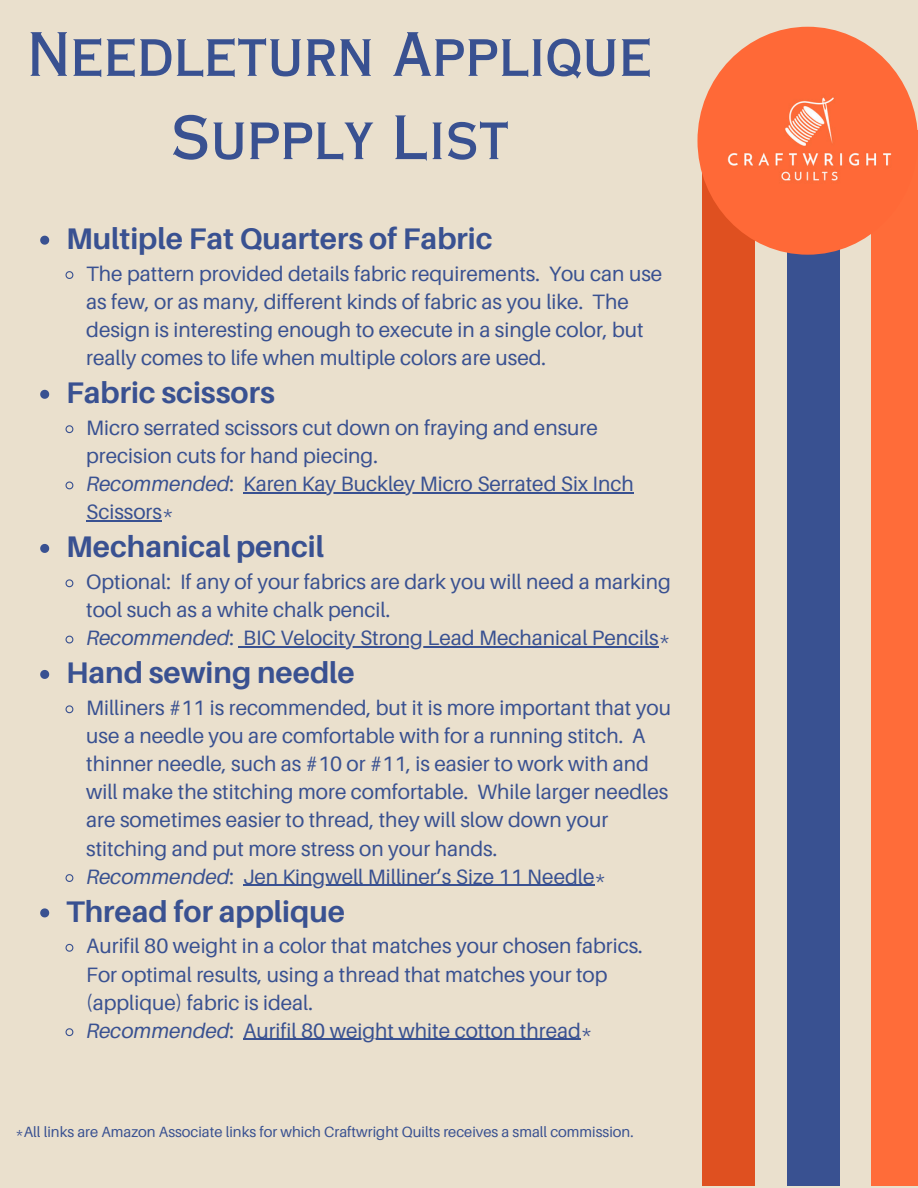
<style>
.page{position:relative;width:918px;height:1188px;background:#eae0cd}
.page>*{position:absolute;margin:0;border:0;box-sizing:border-box;transform-origin:0 0}
.t1{font:60px/83.2px "Copperplate Gothic LT Pro 30 AB";color:#395191;text-align:center}
.t2{font:700 29.85px "Aileron";color:#395191}
.t3{font:20.85px/28.2px "Aileron";color:#395191}
.t4{font:14.85px "Aileron";color:#395191}
.s1{font-style:italic}
</style>
<div class="page">
<div style="left:702px;top:131px;width:53px;height:1055px;background:#df5020"></div>
<div style="left:787px;top:131px;width:52px;height:1055px;background:#395191"></div>
<div style="left:871px;top:131px;width:47px;height:1055px;background:#ff6c39"></div>
<div style="left:697px;top:27px;width:221px;height:228px;background:#ff6937;border-radius:50%"></div>
<svg style="left:40px;top:236px;width:9px;height:9px"></svg>
<svg style="left:65px;top:271px;width:9px;height:8px"></svg>
<svg style="left:40px;top:390px;width:9px;height:9px"></svg>
<svg style="left:65px;top:425px;width:9px;height:9px"></svg>
<svg style="left:65px;top:481px;width:9px;height:9px"></svg>
<hr style="left:243px;top:492px;width:391px;height:1px;background:#395191">
<hr style="left:86px;top:520px;width:76px;height:1px;background:#395191">
<svg style="left:40px;top:544px;width:9px;height:9px"></svg>
<svg style="left:65px;top:579px;width:9px;height:9px"></svg>
<svg style="left:65px;top:635px;width:9px;height:9px"></svg>
<hr style="left:243px;top:646px;width:416px;height:1px;background:#395191">
<svg style="left:40px;top:670px;width:9px;height:9px"></svg>
<svg style="left:65px;top:705px;width:9px;height:9px"></svg>
<svg style="left:65px;top:874px;width:9px;height:8px"></svg>
<hr style="left:243px;top:885px;width:351px;height:1px;background:#395191">
<svg style="left:40px;top:908px;width:9px;height:9px"></svg>
<svg style="left:65px;top:943px;width:9px;height:9px"></svg>
<svg style="left:65px;top:1028px;width:9px;height:9px"></svg>
<hr style="left:243px;top:1039px;width:338px;height:1px;background:#395191">
<p class="t1" style="left:27px;top:21px;width:627px">Needleturn Applique<br>Supply List</p>
<p class="t2" style="left:66px;top:220px;width:428px">Multiple Fat Quarters of Fabric</p>
<p class="t3" style="left:86px;top:259px;width:578px">The pattern provided details fabric requirements. You can use as few, or as many, different kinds of fabric as you like. The design is interesting enough to execute in a single color, but really comes to life when multiple colors are used.</p>
<p class="t2" style="left:66px;top:374px;width:210px">Fabric scissors</p>
<p class="t3" style="left:86px;top:413px;width:513px">Micro serrated scissors cut down on fraying and ensure precision cuts for hand piecing.</p>
<p class="t3" style="left:86px;top:469px;width:549px"><span class="s1">Recommended</span>: Karen Kay Buckley Micro Serrated Six Inch</p>
<p class="t3" style="left:86px;top:497px;width:89px">Scissors*</p>
<p class="t2" style="left:66px;top:528px;width:259px">Mechanical pencil</p>
<p class="t3" style="left:86px;top:567px;width:586px">Optional: If any of your fabrics are dark you will need a marking</p>
<p class="t3" style="left:86px;top:595px;width:586px">tool such as a white chalk pencil.<br><span class="s1">Recommended</span>: BIC Velocity Strong Lead Mechanical Pencils*</p>
<p class="t2" style="left:66px;top:654px;width:290px">Hand sewing needle</p>
<p class="t3" style="left:86px;top:693px;width:586px">Milliners #11 is recommended, but it is more important that you use a needle you are comfortable with for a running stitch. A</p>
<p class="t3" style="left:86px;top:749px;width:584px">thinner needle, such as #10 or #11, is easier to work with and will make the stitching more comfortable. While larger needles are sometimes easier to thread, they will slow down your stitching and put more stress on your hands.<br><span class="s1">Recommended</span>: Jen Kingwell Milliner’s Size 11 Needle*</p>
<p class="t2" style="left:66px;top:893px;width:280px">Thread for applique</p>
<p class="t3" style="left:86px;top:932px;width:558px">Aurifil 80 weight in a color that matches your chosen fabrics.</p>
<p class="t3" style="left:86px;top:960px;width:523px">For optimal results, using a thread that matches your top (applique) fabric is ideal.<br><span class="s1">Recommended</span>: Aurifil 80 weight white cotton thread*</p>
<p class="t4" style="left:15px;top:1122px;width:620px">*All links are Amazon Associate links for which Craftwright Quilts receives a small commission.</p>
</div>
